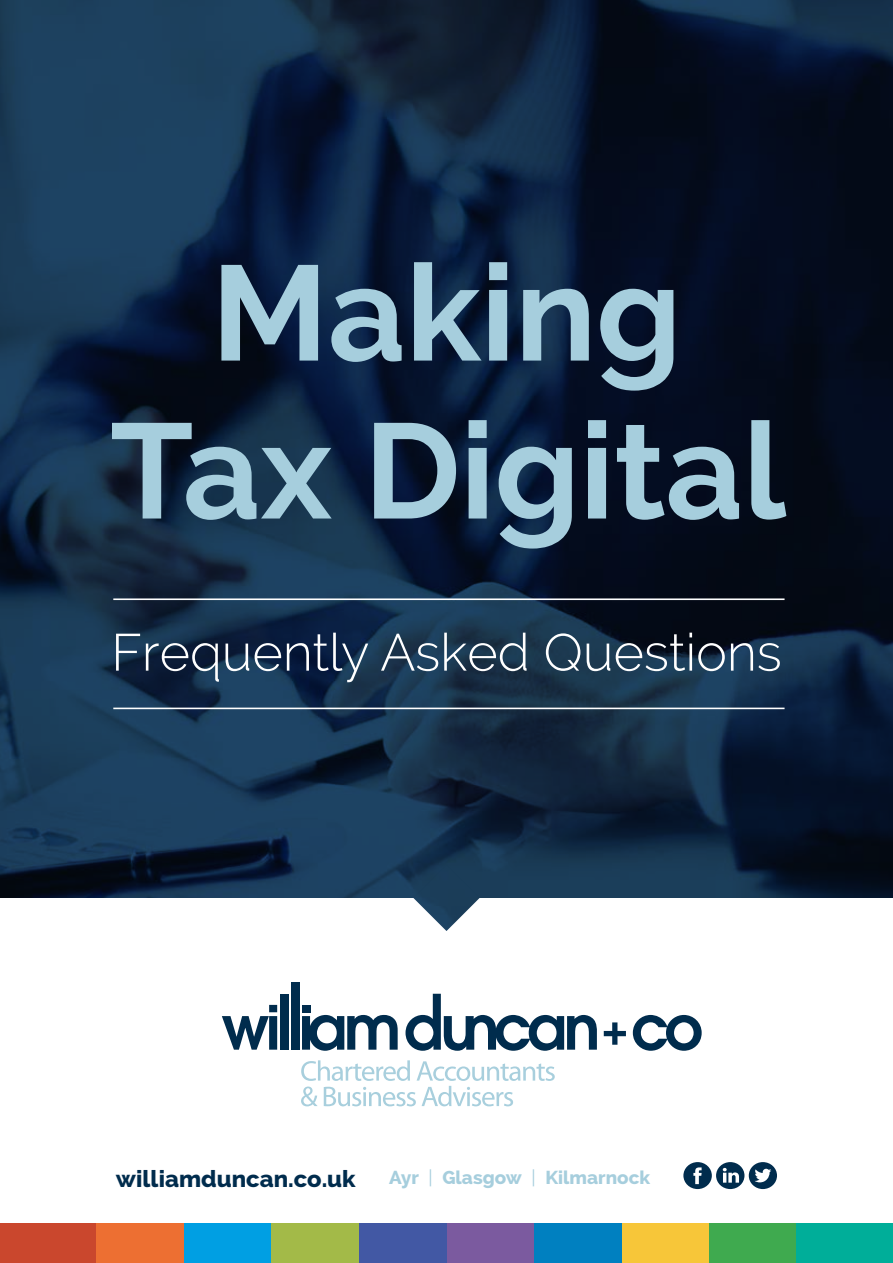
<style>
.page{position:relative;width:893px;height:1263px;background:#fff}
.page>*{position:absolute;margin:0;border:0;box-sizing:border-box;transform-origin:0 0}
.t1{font:700 134.7px/157.9px "Raleway";color:#a6cedd;text-align:center}
.t2{font:300 52.05px "Raleway";color:#fff}
.t3{font:800 23.7px "Raleway";color:#002c4d}
.t4{font:800 18.75px "Raleway";color:#a6cedd}
.s1{font-weight:400}
</style>
<div class="page">
<div style="left:749px;top:1162px;width:28px;height:27px;background:#002c4d;border-radius:50%"></div>
<svg style="left:755px;top:1169px;width:16px;height:13px"></svg>
<svg style="left:683px;top:1162px;width:61px;height:27px"></svg>
<img style="left:0;top:0;width:893px;height:898px">
<img style="left:413px;top:865px;width:67px;height:66px">
<div style="left:0;top:1223px;width:96px;height:40px;background:#ca472d"></div>
<div style="left:446px;top:1223px;width:88px;height:40px;background:#7b5a9f"></div>
<div style="left:184px;top:1223px;width:87px;height:40px;background:#009fe3"></div>
<div style="left:622px;top:1223px;width:87px;height:40px;background:#f7c639"></div>
<div style="left:96px;top:1223px;width:88px;height:40px;background:#ed6f32"></div>
<div style="left:534px;top:1223px;width:88px;height:40px;background:#0080c0"></div>
<div style="left:271px;top:1223px;width:88px;height:40px;background:#a3ba48"></div>
<div style="left:709px;top:1223px;width:88px;height:40px;background:#3faa4f"></div>
<div style="left:359px;top:1223px;width:87px;height:40px;background:#4258a4"></div>
<div style="left:797px;top:1223px;width:96px;height:40px;background:#00ae99"></div>
<svg style="left:222px;top:1005px;width:55px;height:45px"></svg>
<div style="left:280px;top:994px;width:8px;height:56px;background:#002c4d"></div>
<div style="left:291px;top:982px;width:8px;height:68px;background:#002c4d"></div>
<div style="left:302px;top:1005px;width:8px;height:7px;background:#002c4d"></div>
<svg style="left:302px;top:1015px;width:96px;height:36px"></svg>
<svg style="left:405px;top:994px;width:192px;height:57px"></svg>
<svg style="left:604px;top:1022px;width:22px;height:23px"></svg>
<svg style="left:633px;top:1015px;width:69px;height:36px"></svg>
<svg style="left:301px;top:1060px;width:254px;height:46px"></svg>
<hr style="left:113px;top:598px;width:671px;height:2px;background:#fff">
<hr style="left:113px;top:708px;width:671px;height:1px;background:#fff">
<h1 class="t1" style="left:110px;top:235px;width:677px">Making<br>Tax Digital</h1>
<p class="t2" style="left:111px;top:622px;width:672px">Frequently Asked Questions</p>
<p class="t3" style="left:116px;top:1165px;width:241px">williamduncan.co.uk</p>
<p class="t4" style="left:389px;top:1167px;width:263px">Ayr <span class="s1">|</span> Glasgow <span class="s1">|</span> Kilmarnock</p>
</div>
